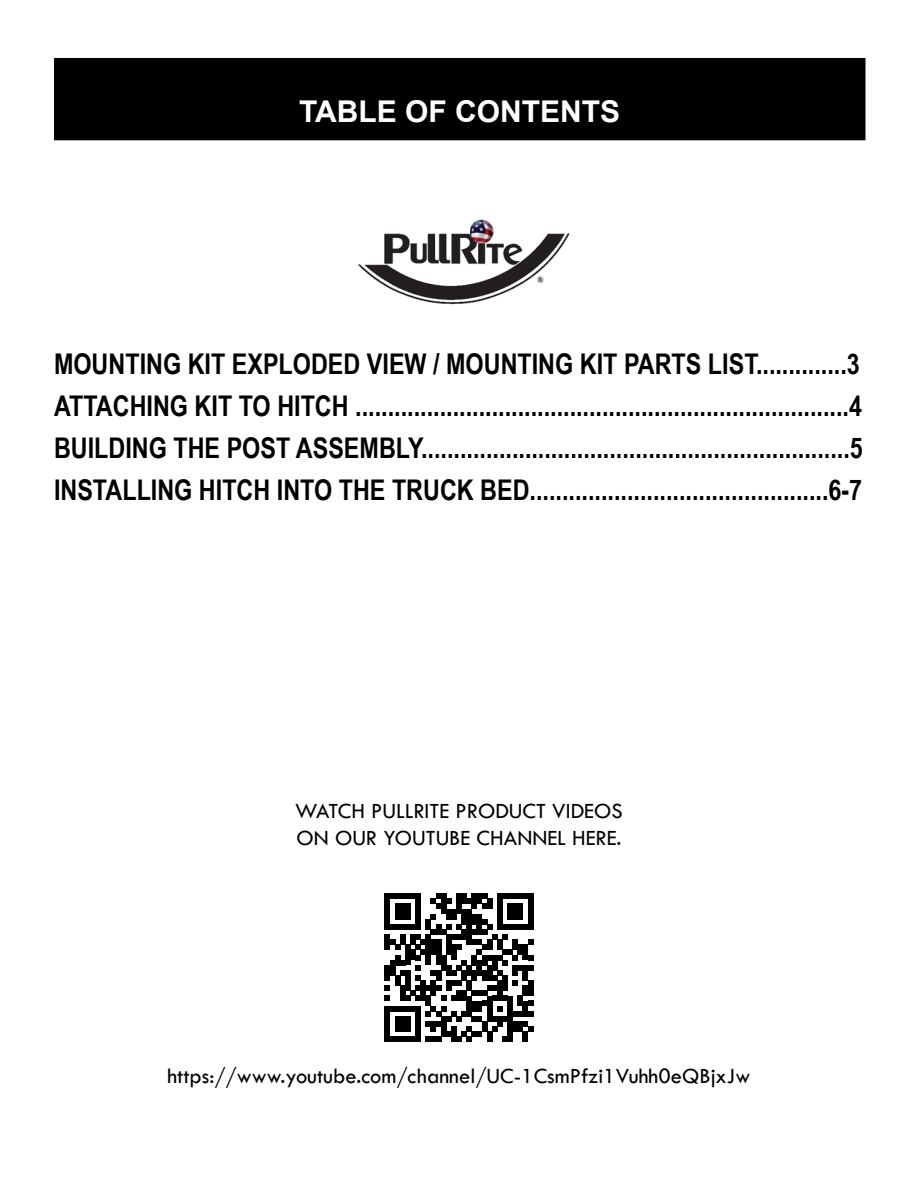
<style>
.page{position:relative;width:918px;height:1188px;background:#fff}
.page>*{position:absolute;margin:0;border:0;box-sizing:border-box;transform-origin:0 0}
.t1{font:700 30px "Arial";color:#fff}
.t2{font:700 28.5px/42px "Arial Narrow";color:#000;text-align:justify}
.t3{font:22.5px/27px "Tw Cen";color:#000}
</style>
<div class="page">
<div style="left:55px;top:59px;width:810px;height:81px;background:#000"></div>
<div style="left:54px;top:58px;width:812px;height:82px;border:2px solid #000"></div>
<img style="left:358px;top:219px;width:212px;height:86px">
<svg style="left:385px;top:894px;width:148px;height:148px"></svg>
<p class="t1" style="left:299px;top:90px;width:323px">TABLE OF CONTENTS</p>
<p class="t2" style="left:54px;top:342px;width:810px">MOUNTING KIT EXPLODED VIEW / MOUNTING KIT PARTS LIST..............3<br>ATTACHING KIT TO HITCH ............................................................................4<br>BUILDING THE POST ASSEMBLY..................................................................5<br>INSTALLING HITCH INTO THE TRUCK BED..............................................6-7</p>
<p class="t3" style="left:295px;top:798px;width:329px">WATCH PULLRITE PRODUCT VIDEOS<br>ON OUR YOUTUBE CHANNEL HERE.</p>
<p class="t3" style="left:167px;top:1062px;width:585px">https://www.youtube.com/channel/UC-1CsmPfzi1Vuhh0eQBjxJw</p>
</div>
